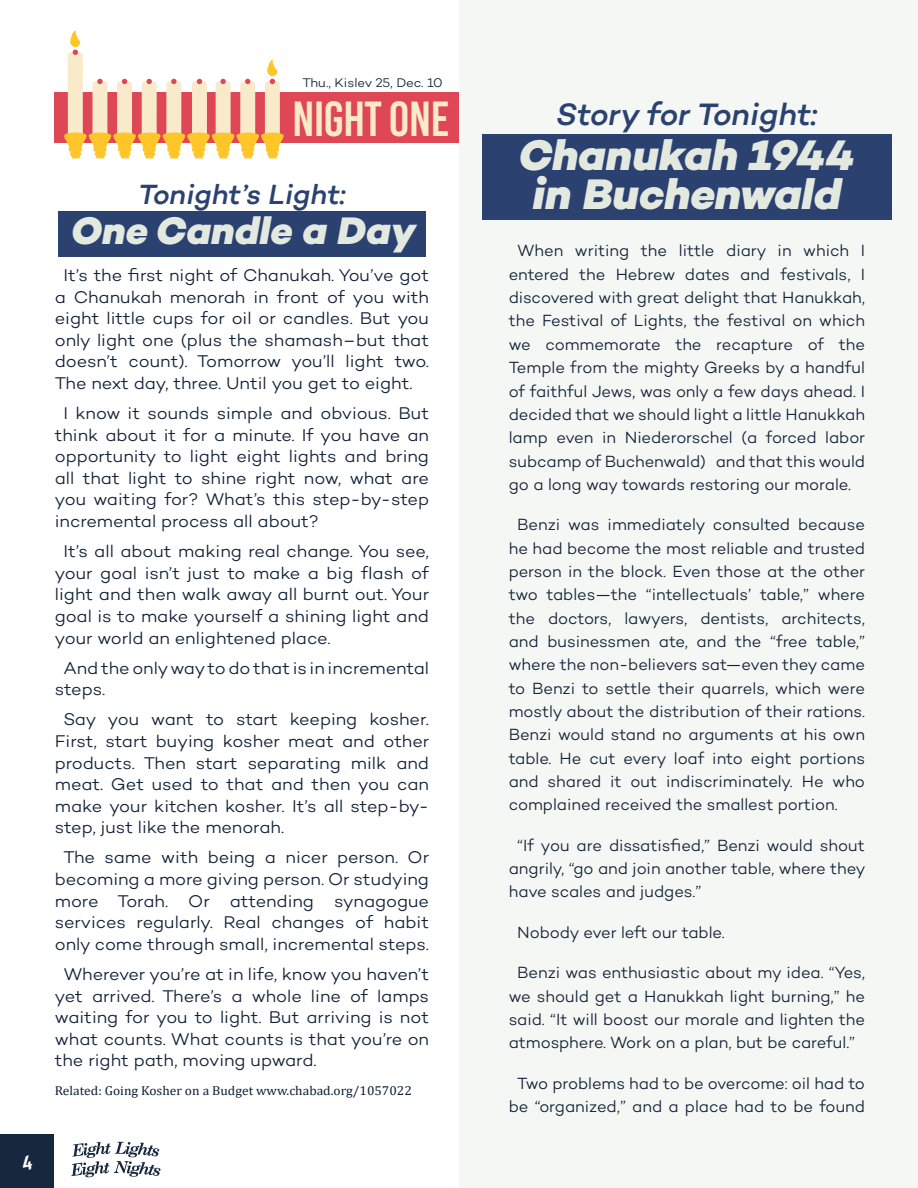
<style>
.page{position:relative;width:918px;height:1188px;background:#fff}
.page>*{position:absolute;margin:0;border:0;box-sizing:border-box;transform-origin:0 0}
.t1{font:49.2px "Bebas Kai";letter-spacing:-.02em;color:#f9eac9}
.t2{font:italic 800 43.5px/39px "Campton";letter-spacing:-.005em;color:#e4e9e0;text-align:center}
.t3{font:italic 800 39px "Campton";color:#e4e9e0}
.t4{font:italic 500 31.5px "Campton";letter-spacing:-.01em;color:#2b4271}
.t5{font:italic 500 28.35px "Campton";color:#2b4271}
.t6{font:700 22.5px "Fb Shpitzer";color:#fff}
.t7{font:300 17.25px/21.6px "Campton";letter-spacing:-.005em;color:#102036;text-align:justify;scale:1.04 1}
.t8{font:300 16.5px/23.4px "Campton";letter-spacing:-.005em;color:#102036;text-align:justify}
.t9{font:12.9px "Cambria";color:#102036;scale:1.04 1}
.t10{font:300 12.75px "Campton";letter-spacing:-.01em;color:#102036;scale:1.04 1}
</style>
<div class="page">
<div style="left:459px;top:0;width:459px;height:1188px;background:#f5f7f4"></div>
<div style="left:55px;top:92px;width:404px;height:51px;background:#df4656"></div>
<svg style="left:64px;top:31px;width:220px;height:127px"></svg>
<div style="left:58px;top:211px;width:368px;height:46px;background:#2b4271"></div>
<div style="left:482px;top:134px;width:410px;height:85px;background:#2b4271"></div>
<div style="left:0;top:1134px;width:54px;height:54px;background:#17273d"></div>
<svg style="left:71px;top:1142px;width:90px;height:35px"></svg>
<p class="t10" style="left:303px;top:75px;width:136px">Thu., Kislev 25, Dec. 10</p>
<h1 class="t1" style="left:292px;top:93px;width:159px">Night One</h1>
<h3 class="t5" style="left:138px;top:176px;width:209px">Tonight’s Light:</h3>
<h3 class="t3" style="left:71px;top:207px;width:347px">One Candle a Day</h3>
<p class="t7" style="left:55px;top:264px;width:361px;text-indent:8px">It’s the first night of Chanukah. You’ve got a Chanukah menorah in front of you with eight little cups for oil or candles. But you only light one (plus the shamash–but that doesn’t count). Tomorrow you’ll light two.<br>The next day, three. Until you get to eight.</p>
<p class="t7" style="left:55px;top:402px;width:361px;text-indent:8px">I know it sounds simple and obvious. But think about it for a minute. If you have an opportunity to light eight lights and bring all that light to shine right now, what are you waiting for? What’s this step-by-step incremental process all about?</p>
<p class="t7" style="left:55px;top:540px;width:361px;text-indent:8px">It’s all about making real change. You see, your goal isn’t just to make a big flash of light and then walk away all burnt out. Your goal is to make yourself a shining light and your world an enlightened place.</p>
<p class="t7" style="left:55px;top:657px;width:361px;text-indent:8px">And the only way to do that is in incremental steps.</p>
<p class="t7" style="left:55px;top:708px;width:361px;text-indent:8px">Say you want to start keeping kosher.<br>First, start buying kosher meat and other products. Then start separating milk and meat. Get used to that and then you can make your kitchen kosher. It’s all step-by&shy;step, just like the menorah.</p>
<p class="t7" style="left:55px;top:847px;width:361px;text-align:center">The same with being a nicer person. Or becoming a more giving person. Or studying more Torah. Or attending synagogue services regularly. Real changes of habit only come through small, incremental steps.</p>
<p class="t7" style="left:55px;top:963px;width:361px;text-indent:8px">Wherever you’re at in life, know you haven’t yet arrived. There’s a whole line of lamps waiting for you to light. But arriving is not what counts. What counts is that you’re on the right path, moving upward.</p>
<p class="t9" style="left:55px;top:1083px;width:345px">Related: Going Kosher on a Budget www.chabad.org/1057022</p>
<h3 class="t6" style="left:22px;top:1152px;width:11px">4</h3>
<h3 class="t4" style="left:556px;top:94px;width:263px">Story for Tonight:</h3>
<h2 class="t2" style="left:519px;top:135px;width:337px">Chanukah 1944 in Buchenwald</h2>
<p class="t8" style="left:509px;top:239px;width:358px;text-indent:8px">When writing the little diary in which I entered the Hebrew dates and festivals, I discovered with great delight that Hanukkah, the Festival of Lights, the festival on which we commemorate the recapture of the Temple from the mighty Greeks by a handful of faithful Jews, was only a few days ahead. I decided that we should light a little Hanukkah lamp even in Niederorschel (a forced labor subcamp of Buchenwald) and that this would go a long way towards restoring our morale.</p>
<p class="t8" style="left:509px;top:513px;width:358px;text-indent:8px">Benzi was immediately consulted because he had become the most reliable and trusted person in the block. Even those at the other two tables—the “intellectuals’ table,” where the doctors, lawyers, dentists, architects, and businessmen ate, and the “free table,” where the non-believers sat—even they came to Benzi to settle their quarrels, which were mostly about the distribution of their rations.<br>Benzi would stand no arguments at his own table. He cut every loaf into eight portions and shared it out indiscriminately. He who complained received the smallest portion.</p>
<p class="t8" style="left:509px;top:833px;width:358px;text-indent:8px">“If you are dissatisfied,” Benzi would shout angrily, “go and join another table, where they have scales and judges.”</p>
<p class="t8" style="left:517px;top:920px;width:209px">Nobody ever left our table.</p>
<p class="t8" style="left:509px;top:961px;width:358px;text-align:center">Benzi was enthusiastic about my idea. “Yes, we should get a Hanukkah light burning,” he said. “It will boost our morale and lighten the atmosphere. Work on a plan, but be careful.”</p>
<p class="t8" style="left:509px;top:1071px;width:358px;text-align:center">Two problems had to be overcome: oil had to be “organized,” and a place had to be found</p>
</div>
